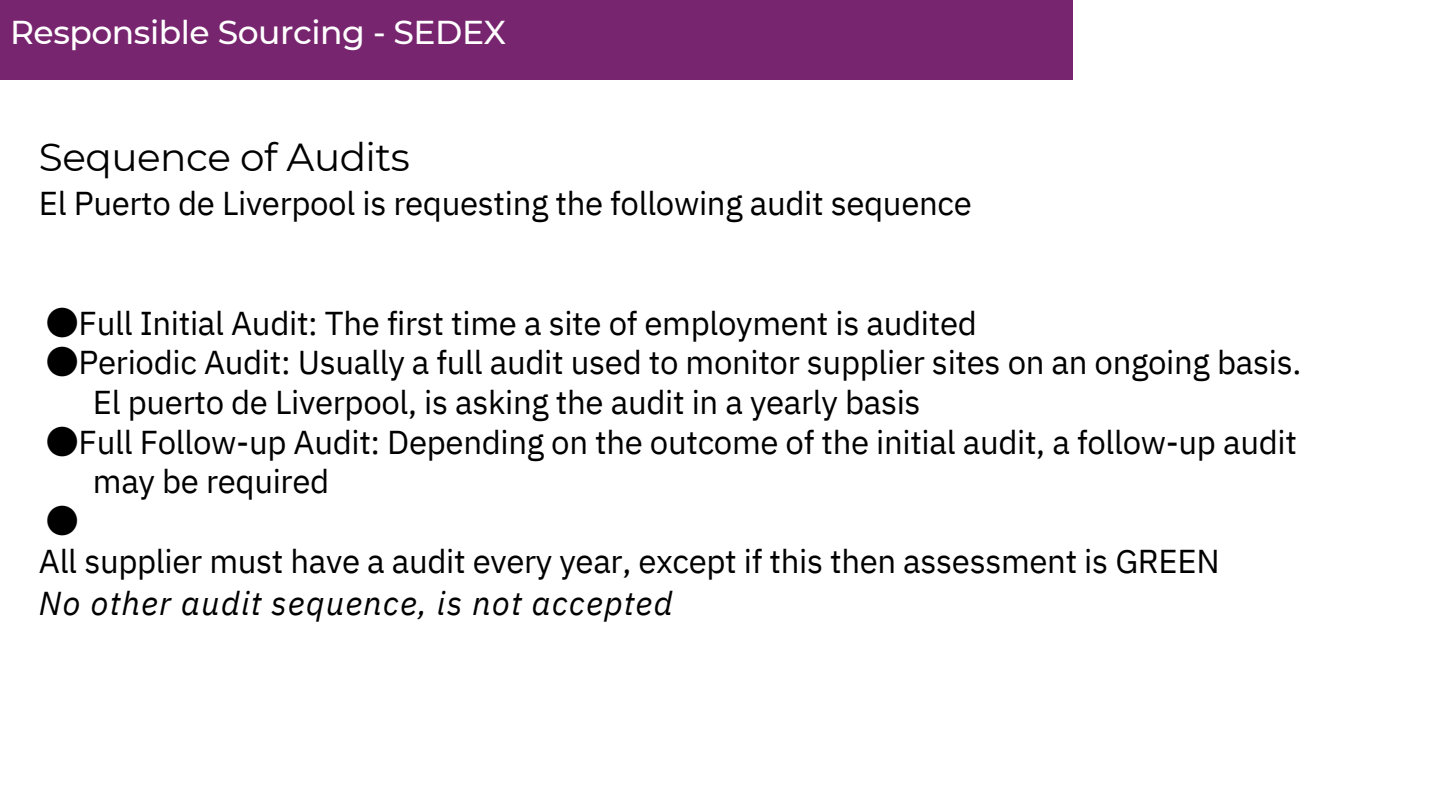
<style>
.page{position:relative;width:1440px;height:810px;background:#fff}
.page>*{position:absolute;margin:0;border:0;box-sizing:border-box;transform-origin:0 0}
.t1{font:39px "Montserrat";letter-spacing:-.015em;color:#000}
.t2{font:33px "IBM Plex Sans";letter-spacing:-.01em;color:#000}
.t3{font:italic 33px "IBM Plex Sans";letter-spacing:.03em;color:#000}
.t4{font:500 33px "Montserrat";letter-spacing:-.015em;color:#fff}
.t5{font:33px "Noto Sans CJ Ksc";color:#000}
.s1{font-family:"Noto Sans CJ Ksc"}
</style>
<div class="page">
<div style="left:0;top:0;width:1073px;height:79px;background:#78256f"></div>
<p class="t4" style="left:10px;top:13px;width:497px">Responsible Sourcing - SEDEX</p>
<p class="t1" style="left:39px;top:133px;width:373px">Sequence of Audits</p>
<h1 class="t2" style="left:39px;top:181px;width:934px">El Puerto de Liverpool is requesting the following audit sequence</h1>
<p class="t2" style="left:46px;top:301px;width:932px"><span class="s1">●</span>Full Initial Audit: The first time a site of employment is audited</p>
<p class="t2" style="left:46px;top:341px;width:1257px"><span class="s1">●</span>Periodic Audit: Usually a full audit used to monitor supplier sites on an ongoing basis.</p>
<p class="t2" style="left:93px;top:380px;width:829px">El puerto de Liverpool, is asking the audit in a yearly basis</p>
<p class="t2" style="left:46px;top:420px;width:1253px"><span class="s1">●</span>Full Follow-up Audit: Depending on the outcome of the initial audit, a follow-up audit</p>
<p class="t2" style="left:93px;top:460px;width:238px">may be required</p>
<p class="t5" style="left:46px;top:495px;width:34px">●</p>
<p class="t2" style="left:39px;top:539px;width:1182px">All supplier must have a audit every year, except if this then assessment is GREEN</p>
<p class="t3" style="left:39px;top:581px;width:635px">No other audit sequence, is not accepted</p>
</div>
